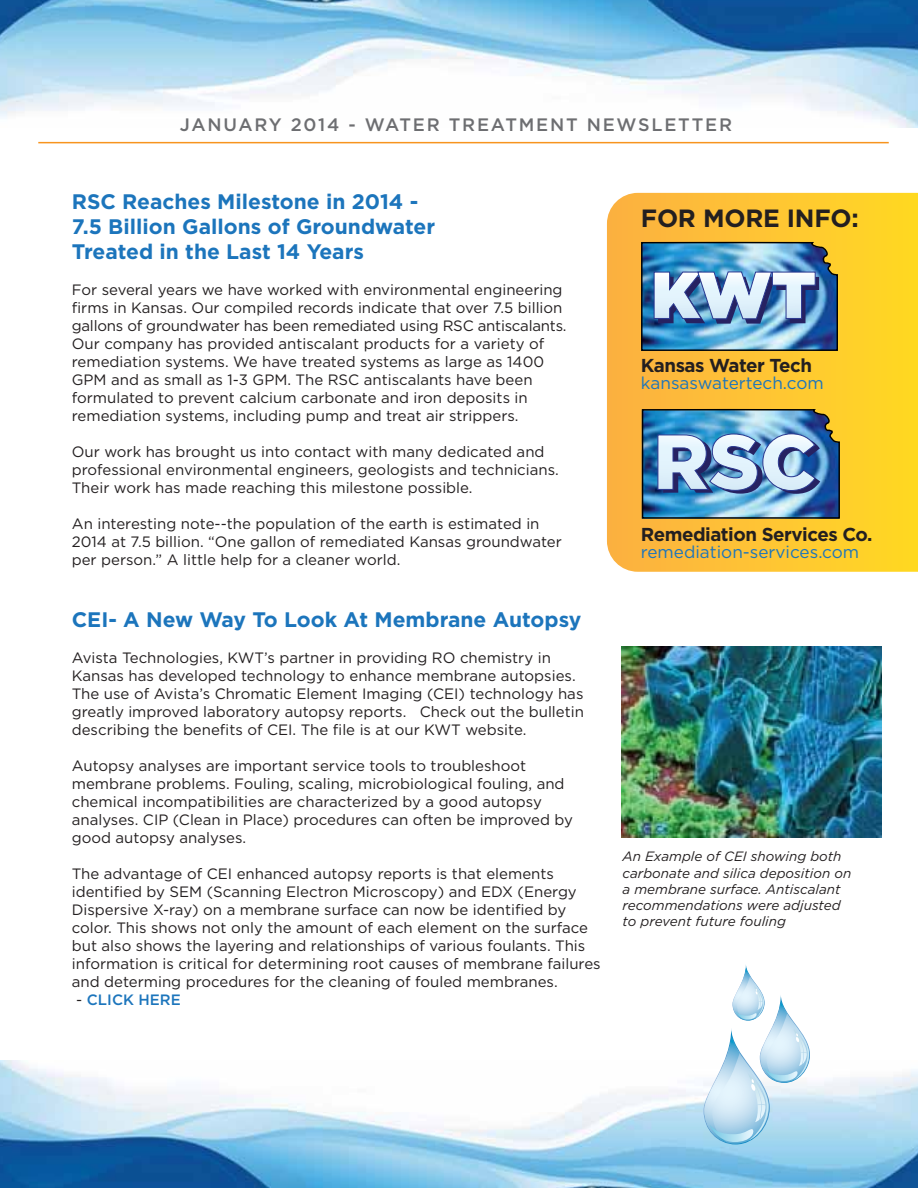
<style>
.page{position:relative;width:918px;height:1188px;background:#fff}
.page>*{position:absolute;margin:0;border:0;box-sizing:border-box;transform-origin:0 0}
.t1{font:700 24.9px "Gotham";letter-spacing:-.01em;color:#231f20}
.t2{font:700 21px/25.2px "Gotham";color:#1c75bc}
.t3{font:700 18.75px "Gotham";letter-spacing:-.025em;color:#231f20}
.t4{font:500 18px "Gotham";letter-spacing:.1em;color:#6d6e71}
.t5{font:17.1px "Gotham";color:#1c75bc}
.t6{font:15px/18px "Gotham";color:#231f20}
.t7{font:500 15px "Gotham";color:#1c75bc}
.t8{font:italic 13.5px/16.2px "Gotham";color:#231f20}
.s1{font-weight:400;color:#231f20}
</style>
<div class="page">
<img style="left:0;top:0;width:918px;height:127px">
<img style="left:0;top:1061px;width:918px;height:127px">
<hr style="left:38px;top:142px;width:851px;height:1px;background:#f7941e">
<svg style="left:607px;top:193px;width:311px;height:379px;background:#fec631"></svg>
<img style="left:641px;top:407px;width:200px;height:112px">
<img style="left:640px;top:240px;width:199px;height:112px">
<svg style="left:704px;top:965px;width:106px;height:179px"></svg>
<img style="left:621px;top:647px;width:260px;height:190px">
<p class="t4" style="left:180px;top:112px;width:554px">JANUARY 2014 - WATER TREATMENT NEWSLETTER</p>
<h2 class="t2" style="left:72px;top:189px;width:365px">RSC Reaches Milestone in 2014 -<br>7.5 Billion Gallons of Groundwater<br>Treated in the Last 14 Years</h2>
<p class="t6" style="left:72px;top:281px;width:496px">For several years we have worked with environmental engineering firms in Kansas. Our compiled records indicate that over 7.5 billion gallons of groundwater has been remediated using RSC antiscalants.<br>Our company has provided antiscalant products for a variety of remediation systems. We have treated systems as large as 1400<br>GPM and as small as 1-3 GPM. The RSC antiscalants have been formulated to prevent calcium carbonate and iron deposits in remediation systems, including pump and treat air strippers.</p>
<p class="t6" style="left:72px;top:443px;width:489px">Our work has brought us into contact with many dedicated and professional environmental engineers, geologists and technicians.<br>Their work has made reaching this milestone possible.</p>
<p class="t6" style="left:72px;top:515px;width:492px">An interesting note--the population of the earth is estimated in<br>2014 at 7.5 billion. “One gallon of remediated Kansas groundwater per person.” A little help for a cleaner world.</p>
<h2 class="t2" style="left:72px;top:607px;width:511px">CEI- A New Way To Look At Membrane Autopsy</h2>
<p class="t6" style="left:72px;top:648px;width:514px">Avista Technologies, KWT’s partner in providing RO chemistry in Kansas has developed technology to enhance membrane autopsies.<br>The use of Avista’s Chromatic Element Imaging (CEI) technology has greatly improved laboratory autopsy reports. Check out the bulletin describing the benefits of CEI. The file is at our KWT website.</p>
<p class="t6" style="left:72px;top:756px;width:503px">Autopsy analyses are important service tools to troubleshoot membrane problems. Fouling, scaling, microbiological fouling, and chemical incompatibilities are characterized by a good autopsy analyses. CIP (Clean in Place) procedures can often be improved by good autopsy analyses.</p>
<p class="t6" style="left:72px;top:864px;width:530px">The advantage of CEI enhanced autopsy reports is that elements identified by SEM (Scanning Electron Microscopy) and EDX (Energy Dispersive X-ray) on a membrane surface can now be identified by color. This shows not only the amount of each element on the surface but also shows the layering and relationships of various foulants. This information is critical for determining root causes of membrane failures and determing procedures for the cleaning of fouled membranes.</p>
<p class="t7" style="left:76px;top:990px;width:106px"><span class="s1">-</span> CLICK HERE</p>
<h1 class="t1" style="left:641px;top:202px;width:219px">FOR MORE INFO:</h1>
<p class="t3" style="left:641px;top:353px;width:173px">Kansas Water Tech</p>
<p class="t5" style="left:641px;top:372px;width:184px">kansaswatertech.com</p>
<p class="t3" style="left:641px;top:521px;width:233px">Remediation Services Co.</p>
<p class="t5" style="left:641px;top:541px;width:220px">remediation-services.com</p>
<p class="t8" style="left:623px;top:848px;width:230px">An Example of CEI showing both carbonate and silica deposition on a membrane surface. Antiscalant recommendations were adjusted to prevent future fouling</p>
</div>
